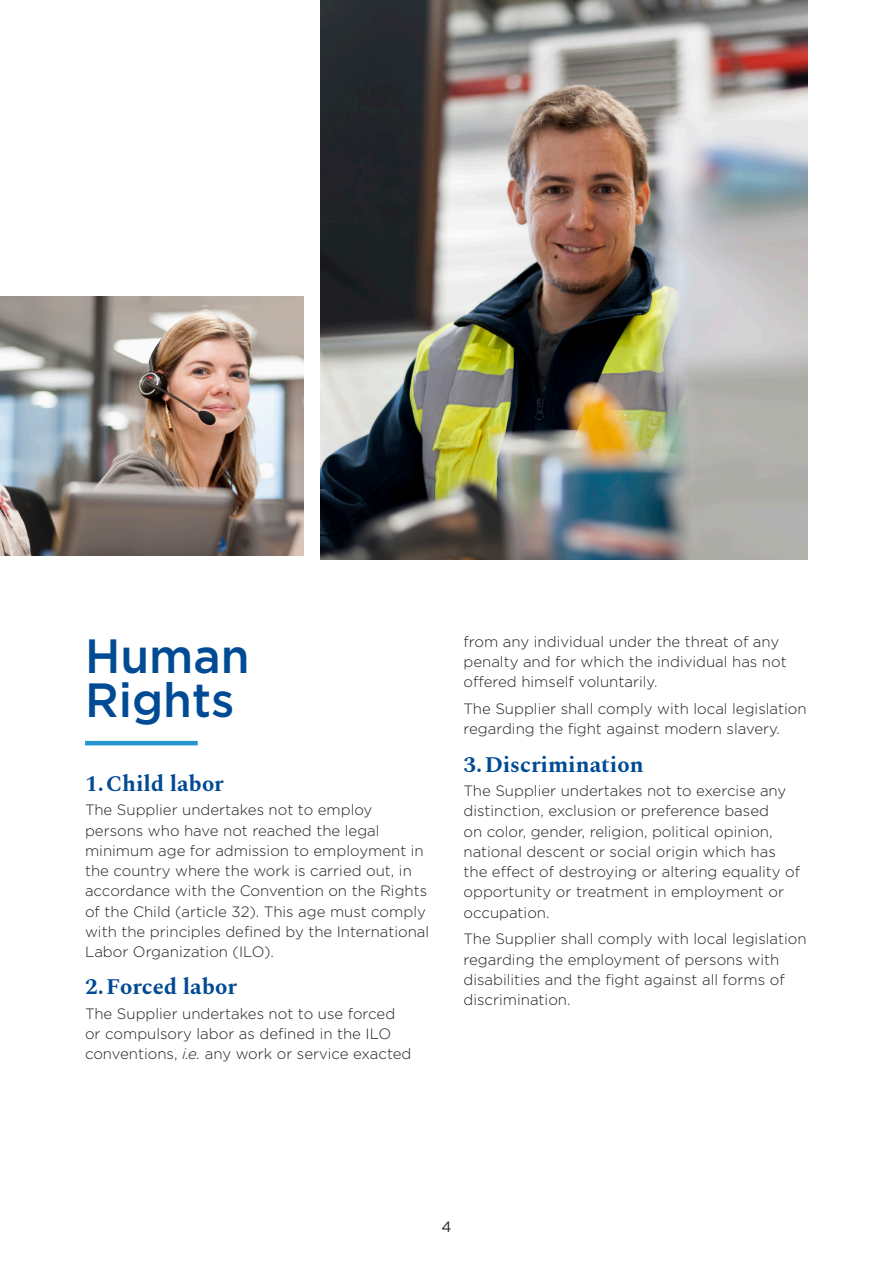
<style>
.page{position:relative;width:893px;height:1263px;background:#fff}
.page>*{position:absolute;margin:0;border:0;box-sizing:border-box;transform-origin:0 0}
.INTRO{font:500 48px/43.2px "Gotham";color:#014b94}
.SS_TITRE{font:700 22.5px "Spectral";color:#014b94}
.TEXT{font:300 15px/20.2px "Gotham";color:#231f20}
.t1{font:15px "Gotham";color:#231f20}
.s1{font-style:italic}
</style>
<div class="page">
<hr style="left:85px;top:741px;width:113px;height:4px;background:#2596d0">
<img style="left:0;top:296px;width:303px;height:259px">
<img style="left:320px;top:0;width:488px;height:560px">
<p class="INTRO" style="left:85px;top:634px;width:166px">Human<br>Rights</p>
<p class="SS_TITRE" style="left:85px;top:767px;width:140px">1.Child labor</p>
<p class="TEXT" style="left:85px;top:799px;width:346px">The Supplier undertakes not to employ persons who have not reached the legal minimum age for admission to employment in the country where the work is carried out, in accordance with the Convention on the Rights of the Child (article 32). This age must comply with the principles defined by the International Labor Organization (ILO).</p>
<p class="SS_TITRE" style="left:85px;top:971px;width:153px">2.Forced labor</p>
<p class="TEXT" style="left:85px;top:1003px;width:328px">The Supplier undertakes not to use forced or compulsory labor as defined in the ILO conventions, <span class="s1">i.e.</span> any work or service exacted</p>
<p class="TEXT" style="left:463px;top:631px;width:325px">from any individual under the threat of any penalty and for which the individual has not offered himself voluntarily.</p>
<p class="TEXT" style="left:463px;top:698px;width:345px">The Supplier shall comply with local legislation regarding the fight against modern slavery.</p>
<p class="SS_TITRE" style="left:463px;top:748px;width:182px">3.Discrimination</p>
<p class="TEXT" style="left:463px;top:780px;width:338px">The Supplier undertakes not to exercise any distinction, exclusion or preference based<br>on color, gender, religion, political opinion, national descent or social origin which has the effect of destroying or altering equality of opportunity or treatment in employment or occupation.</p>
<p class="TEXT" style="left:463px;top:928px;width:345px">The Supplier shall comply with local legislation regarding the employment of persons with disabilities and the fight against all forms of discrimination.</p>
<p class="t1" style="left:441px;top:1217px;width:12px">4</p>
</div>
